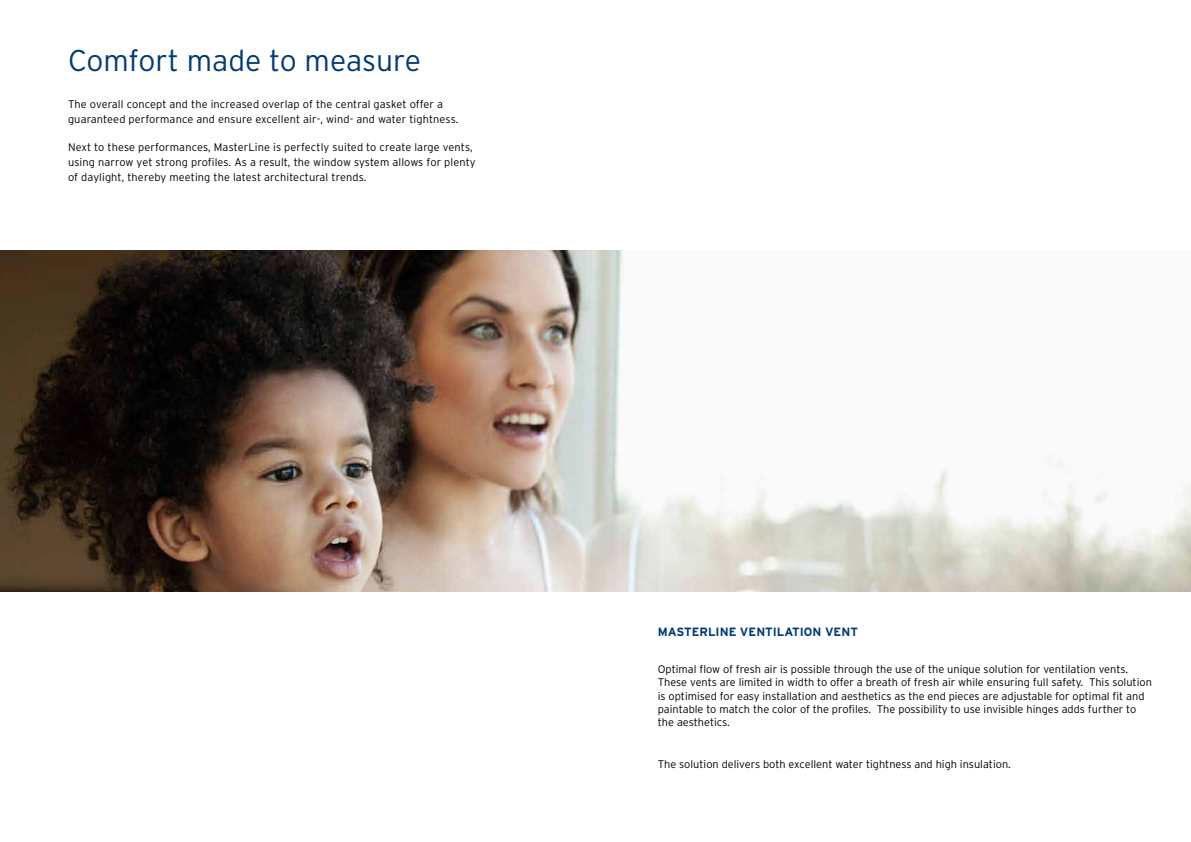
<style>
.page{position:relative;width:1191px;height:842px;background:#fff}
.page>*{position:absolute;margin:0;border:0;box-sizing:border-box;transform-origin:0 0}
.t1{font:300 30px "Interstate Rey";color:#003a76}
.t2{font:700 12px "Interstate Rey";color:#003a76}
.t3{font:300 11px/13.2px "Interstate Rey";color:#000}
</style>
<div class="page">
<img style="left:0;top:251px;width:1191px;height:340px">
<h1 class="t1" style="left:68px;top:42px;width:354px">Comfort made to measure</h1>
<p class="t3" style="left:68px;top:97px;width:392px;line-height:15px">The overall concept and the increased overlap of the central gasket offer a guaranteed performance and ensure excellent air-, wind- and water tightness.</p>
<p class="t3" style="left:68px;top:139px;width:409px;line-height:15px">Next to these performances, MasterLine is perfectly suited to create large vents, using narrow yet strong profiles. As a result, the window system allows for plenty of daylight, thereby meeting the latest architectural trends.</p>
<p class="t2" style="left:658px;top:624px;width:202px">MASTERLINE VENTILATION VENT</p>
<p class="t3" style="left:658px;top:663px;width:495px">Optimal flow of fresh air is possible through the use of the unique solution for ventilation vents.<br>These vents are limited in width to offer a breath of fresh air while ensuring full safety. This solution is optimised for easy installation and aesthetics as the end pieces are adjustable for optimal fit and paintable to match the color of the profiles. The possibility to use invisible hinges adds further to the aesthetics.</p>
<p class="t3" style="left:658px;top:757px;width:354px">The solution delivers both excellent water tightness and high insulation.</p>
</div>
